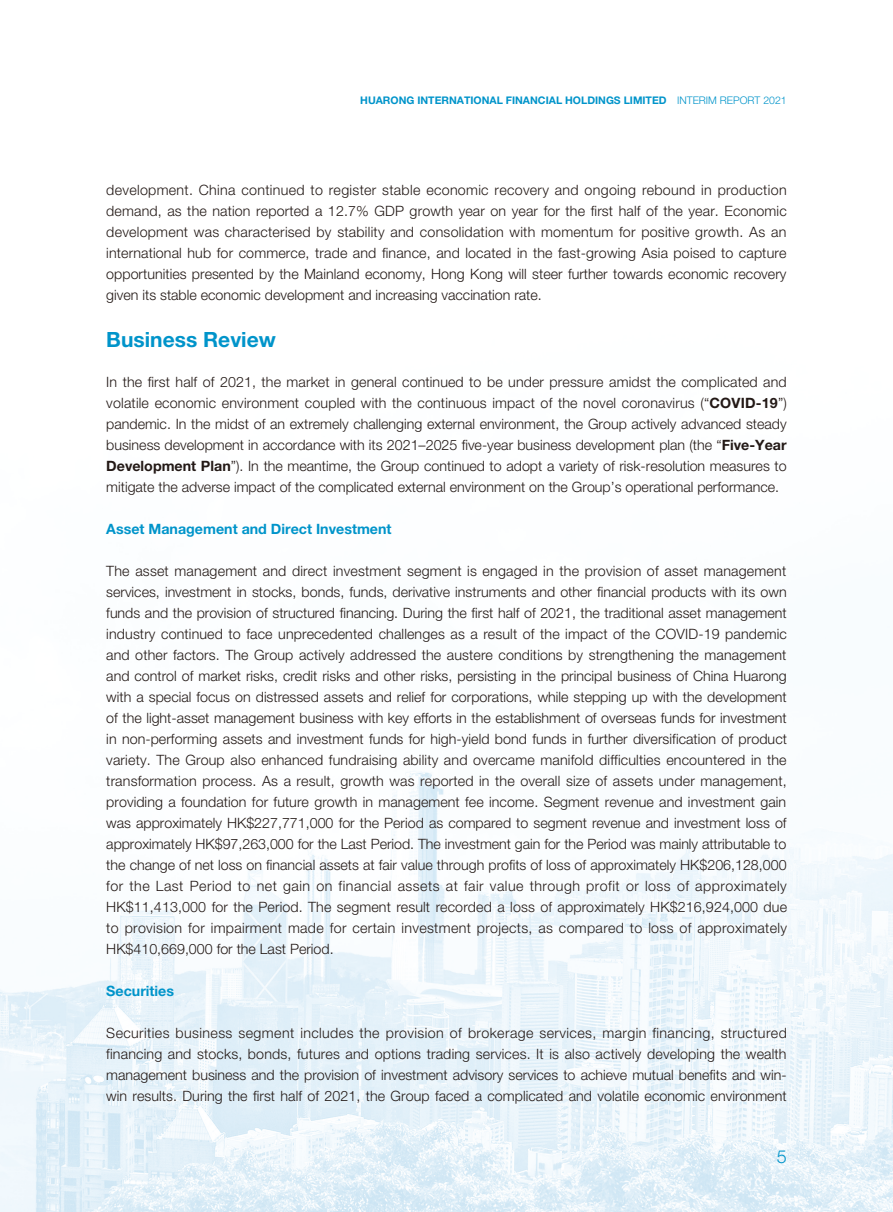
<style>
.page{position:relative;width:893px;height:1212px;background:#fff}
.page>*{position:absolute;margin:0;border:0;box-sizing:border-box;transform-origin:0 0}
.t1{font:700 21px "Helvetica Neue LT Std";color:#0094ca}
.t2{font:300 18px "Helvetica Neue LT Std";color:#0094ca}
.t3{font:300 14.25px/21px "Helvetica Neue LT Std";color:#231916;text-align:justify}
.t4{font:700 14.25px "Helvetica Neue LT Std";color:#0094ca}
.t5{font:700 10.5px "Helvetica Neue LT Std";color:#0094ca}
.s1{font-weight:300}
.s2{font-weight:700}
</style>
<div class="page">
<img style="left:0;top:771px;width:893px;height:441px">
<p class="t5" style="left:360px;top:94px;width:428px">HUARONG INTERNATIONAL FINANCIAL HOLDINGS LIMITED <span class="s1">INTERIM REPORT 2021</span></p>
<p class="t3" style="left:106px;top:179px;width:682px">development. China continued to register stable economic recovery and ongoing rebound in production demand, as the nation reported a 12.7% GDP growth year on year for the first half of the year. Economic development was characterised by stability and consolidation with momentum for positive growth. As an international hub for commerce, trade and finance, and located in the fast-growing Asia poised to capture opportunities presented by the Mainland economy, Hong Kong will steer further towards economic recovery given its stable economic development and increasing vaccination rate.</p>
<h1 class="t1" style="left:106px;top:327px;width:171px">Business Review</h1>
<p class="t3" style="left:106px;top:371px;width:682px">In the first half of 2021, the market in general continued to be under pressure amidst the complicated and volatile economic environment coupled with the continuous impact of the novel coronavirus (“<span class="s2">COVID-19</span>”) pandemic. In the midst of an extremely challenging external environment, the Group actively advanced steady business development in accordance with its 2021–2025 five-year business development plan (the “<span class="s2">Five-Year Development Plan</span>”). In the meantime, the Group continued to adopt a variety of risk-resolution measures to mitigate the adverse impact of the complicated external environment on the Group’s operational performance.</p>
<p class="t4" style="left:106px;top:520px;width:287px">Asset Management and Direct Investment</p>
<p class="t3" style="left:106px;top:560px;width:682px">The asset management and direct investment segment is engaged in the provision of asset management services, investment in stocks, bonds, funds, derivative instruments and other financial products with its own funds and the provision of structured financing. During the first half of 2021, the traditional asset management industry continued to face unprecedented challenges as a result of the impact of the COVID-19 pandemic and other factors. The Group actively addressed the austere conditions by strengthening the management and control of market risks, credit risks and other risks, persisting in the principal business of China Huarong with a special focus on distressed assets and relief for corporations, while stepping up with the development of the light-asset management business with key efforts in the establishment of overseas funds for investment in non-performing assets and investment funds for high-yield bond funds in further diversification of product variety. The Group also enhanced fundraising ability and overcame manifold difficulties encountered in the transformation process. As a result, growth was reported in the overall size of assets under management, providing a foundation for future growth in management fee income. Segment revenue and investment gain was approximately HK$227,771,000 for the Period as compared to segment revenue and investment loss of approximately HK$97,263,000 for the Last Period. The investment gain for the Period was mainly attributable to the change of net loss on financial assets at fair value through profits of loss of approximately HK$206,128,000 for the Last Period to net gain on financial assets at fair value through profit or loss of approximately HK$11,413,000 for the Period. The segment result recorded a loss of approximately HK$216,924,000 due to provision for impairment made for certain investment projects, as compared to loss of approximately HK$410,669,000 for the Last Period.</p>
<p class="t4" style="left:106px;top:982px;width:69px">Securities</p>
<p class="t3" style="left:106px;top:1022px;width:682px">Securities business segment includes the provision of brokerage services, margin financing, structured financing and stocks, bonds, futures and options trading services. It is also actively developing the wealth management business and the provision of investment advisory services to achieve mutual benefits and win&shy;win results. During the first half of 2021, the Group faced a complicated and volatile economic environment</p>
<p class="t2" style="left:777px;top:1146px;width:12px">5</p>
</div>
